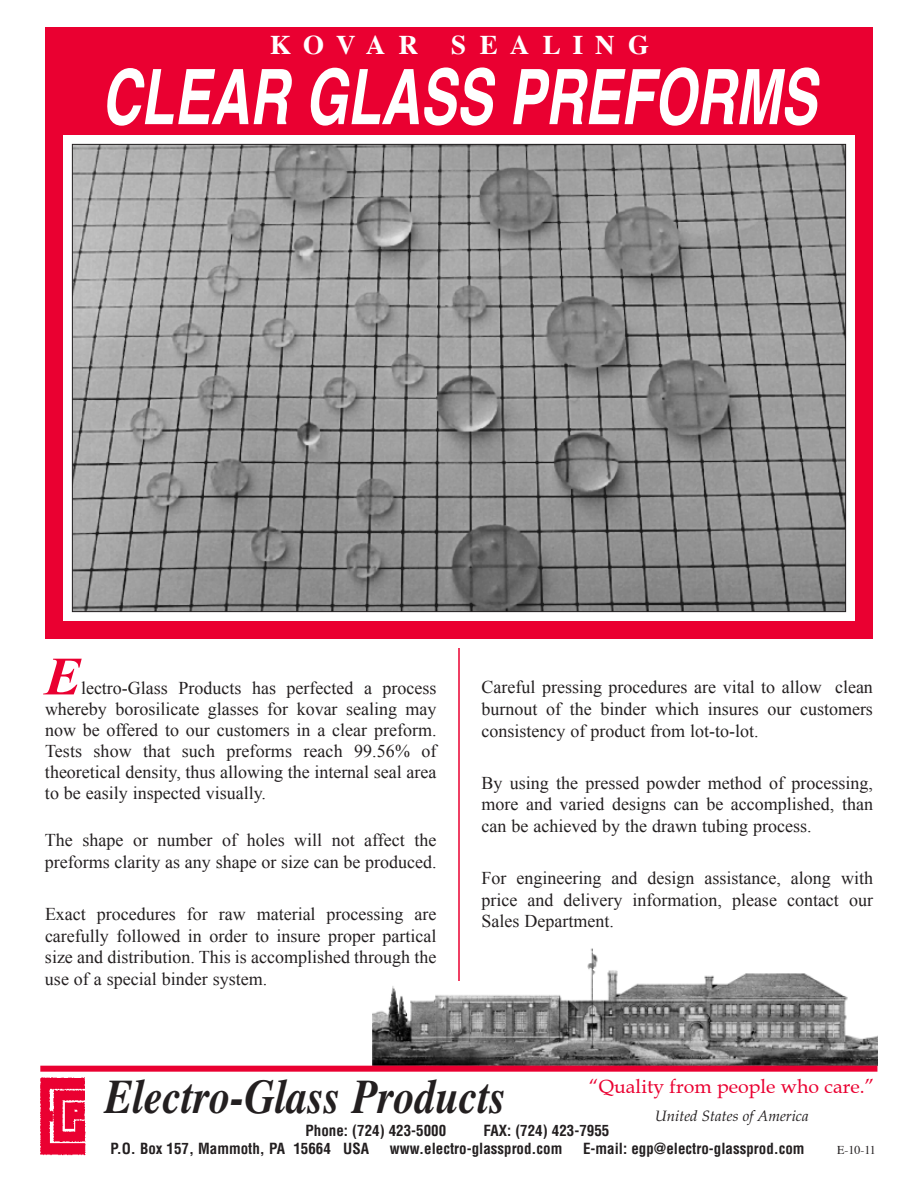
<style>
.page{position:relative;width:918px;height:1188px;background:#fff}
.page>*{position:absolute;margin:0;border:0;box-sizing:border-box;transform-origin:0 0}
.t1{font:italic 700 76.5px "Helvetica";color:#fff;scale:.71 1}
.t2{font:italic 700 54px "Times New Roman";color:#ea0031}
.t3{font:italic 700 48.3px "Times";color:#231f20;scale:.87 1}
.t4{font:700 27px "Times";letter-spacing:.445em;color:#fff}
.t5{font:19.5px "Book Antiqua";color:#ea0031}
.t6{font:18px/21.6px "Times New Roman";color:#231f20;text-align:justify}
.t7{font:700 condensed 15px "Helvetica";color:#231f20}
.t8{font:italic 15px "Palatino";color:#231f20}
.t9{font:12px "Times";color:#231f20}
</style>
<div class="page">
<img style="left:40px;top:1077px;width:46px;height:79px">
<img style="left:373px;top:948px;width:504px;height:118px">
<div style="left:40px;top:1066px;width:837px;height:6px;background:#ea0031"></div>
<div style="left:45px;top:27px;width:828px;height:612px;background:#ea0031"></div>
<svg style="left:63px;top:135px;width:792px;height:486px;background:#e0dfdf"></svg>
<img style="left:74px;top:146px;width:770px;height:464px">
<hr style="left:458px;top:648px;width:2px;height:333px;background:#ea0031">
<h3 class="t4" style="left:270px;top:34px;width:380px">KOVAR SEALING</h3>
<h1 class="t1" style="left:101px;top:65px;width:1009px">CLEAR GLASS PREFORMS</h1>
<h2 class="t2" style="left:45px;top:646px;width:40px">E</h2>
<p class="t6" style="left:45px;top:678px;width:393px;line-height:21px;text-indent:36px">lectro-Glass Products has perfected a process whereby borosilicate glasses for kovar sealing may now be offered to our customers in a clear preform.<br>Tests show that such preforms reach 99.56% of theoretical density, thus allowing the internal seal area to be easily inspected visually.</p>
<p class="t6" style="left:45px;top:830px;width:393px">The shape or number of holes will not affect the preforms clarity as any shape or size can be produced.</p>
<p class="t6" style="left:45px;top:903px;width:393px">Exact procedures for raw material processing are carefully followed in order to insure proper partical size and distribution. This is accomplished through the use of a special binder system.</p>
<p class="t6" style="left:481px;top:677px;width:393px">Careful pressing procedures are vital to allow clean burnout of the binder which insures our customers consistency of product from lot-to-lot.</p>
<p class="t6" style="left:481px;top:772px;width:393px">By using the pressed powder method of processing, more and varied designs can be accomplished, than can be achieved by the drawn tubing process.</p>
<p class="t6" style="left:482px;top:867px;width:393px">For engineering and design assistance, along with price and delivery information, please contact our Sales Department.</p>
<p class="t5" style="left:589px;top:1075px;width:287px">“Quality from people who care.”</p>
<h3 class="t3" style="left:105px;top:1079px;width:463px">Electro-Glass Products</h3>
<p class="t8" style="left:655px;top:1110px;width:155px">United States of America</p>
<p class="t7" style="left:306px;top:1125px;width:142px">Phone: (724) 423-5000</p>
<p class="t7" style="left:483px;top:1125px;width:128px">FAX: (724) 423-7955</p>
<p class="t7" style="left:110px;top:1143px;width:260px">P.O. Box 157, Mammoth, PA 15664 USA</p>
<p class="t7" style="left:390px;top:1143px;width:174px">www.electro-glassprod.com</p>
<p class="t7" style="left:583px;top:1143px;width:223px">E-mail: egp@electro-glassprod.com</p>
<p class="t9" style="left:837px;top:1145px;width:40px">E-10-11</p>
</div>
